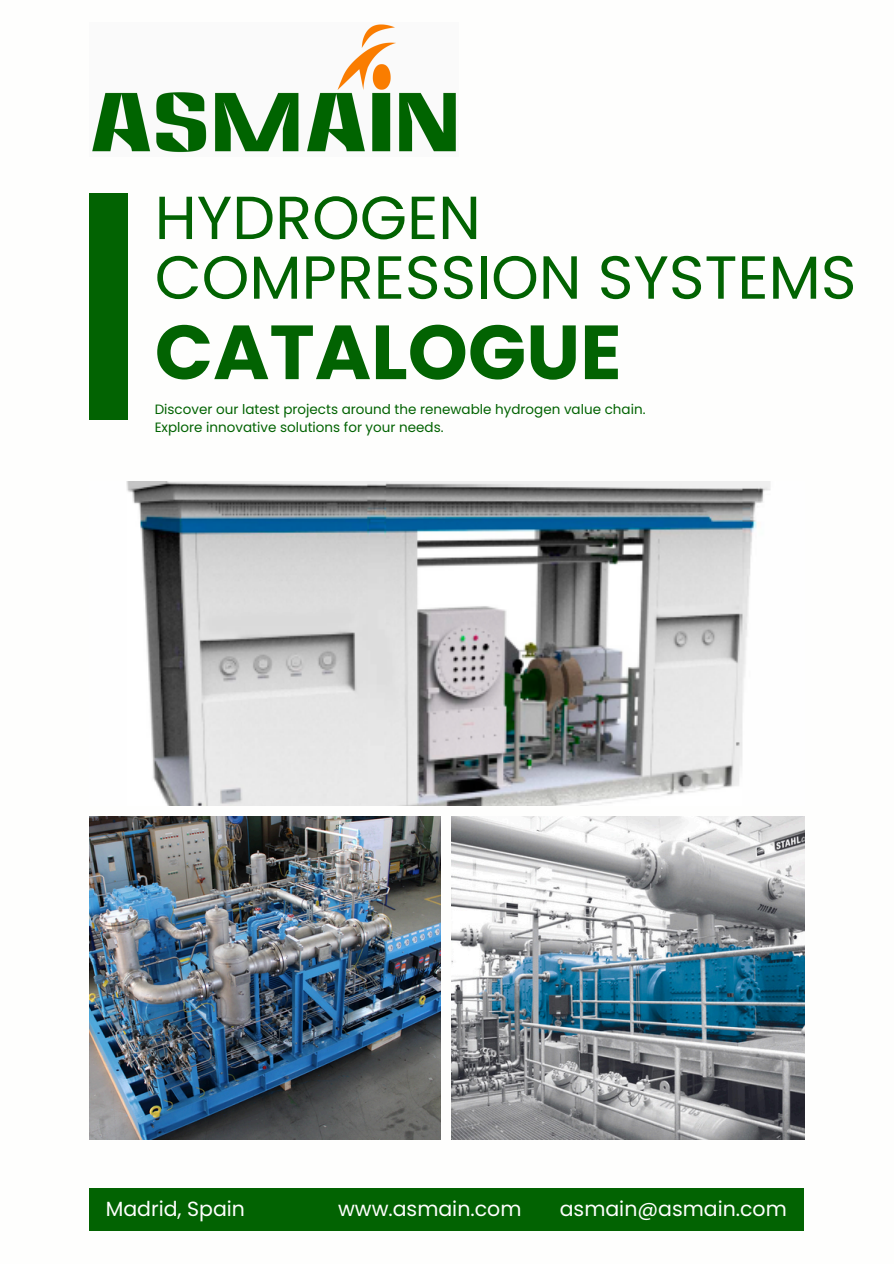
<style>
.page{position:relative;width:894px;height:1264px;background:#fff}
.page>*{position:absolute;margin:0;border:0;box-sizing:border-box;transform-origin:0 0}
.t1{font:700 76.5px "Poppins";color:#026302}
.t2{font:60.75px/59.7px "Poppins";color:#026302}
.t3{font:20.55px "Poppins";color:#fefefd}
.t4{font:13.5px "Poppins";color:#026302}
</style>
<div class="page">
<img style="left:92px;top:24px;width:364px;height:129px">
<div style="left:89px;top:194px;width:39px;height:226px;background:#026302"></div>
<img style="left:126px;top:481px;width:645px;height:324px">
<img style="left:89px;top:816px;width:351px;height:323px">
<img style="left:452px;top:816px;width:352px;height:323px">
<div style="left:89px;top:1188px;width:715px;height:43px;background:#026302"></div>
<h2 class="t2" style="left:155px;top:188px;width:703px">HYDROGEN<br>COMPRESSION SYSTEMS</h2>
<h1 class="t1" style="left:155px;top:299px;width:468px">CATALOGUE</h1>
<p class="t4" style="left:155px;top:400px;width:492px">Discover our latest projects around the renewable hydrogen value chain.</p>
<h3 class="t4" style="left:155px;top:418px;width:290px">Explore innovative solutions for your needs.</h3>
<p class="t3" style="left:106px;top:1194px;width:141px">Madrid, Spain</p>
<p class="t3" style="left:338px;top:1194px;width:185px">www.asmain.com</p>
<p class="t3" style="left:559px;top:1194px;width:228px">asmain@asmain.com</p>
</div>
